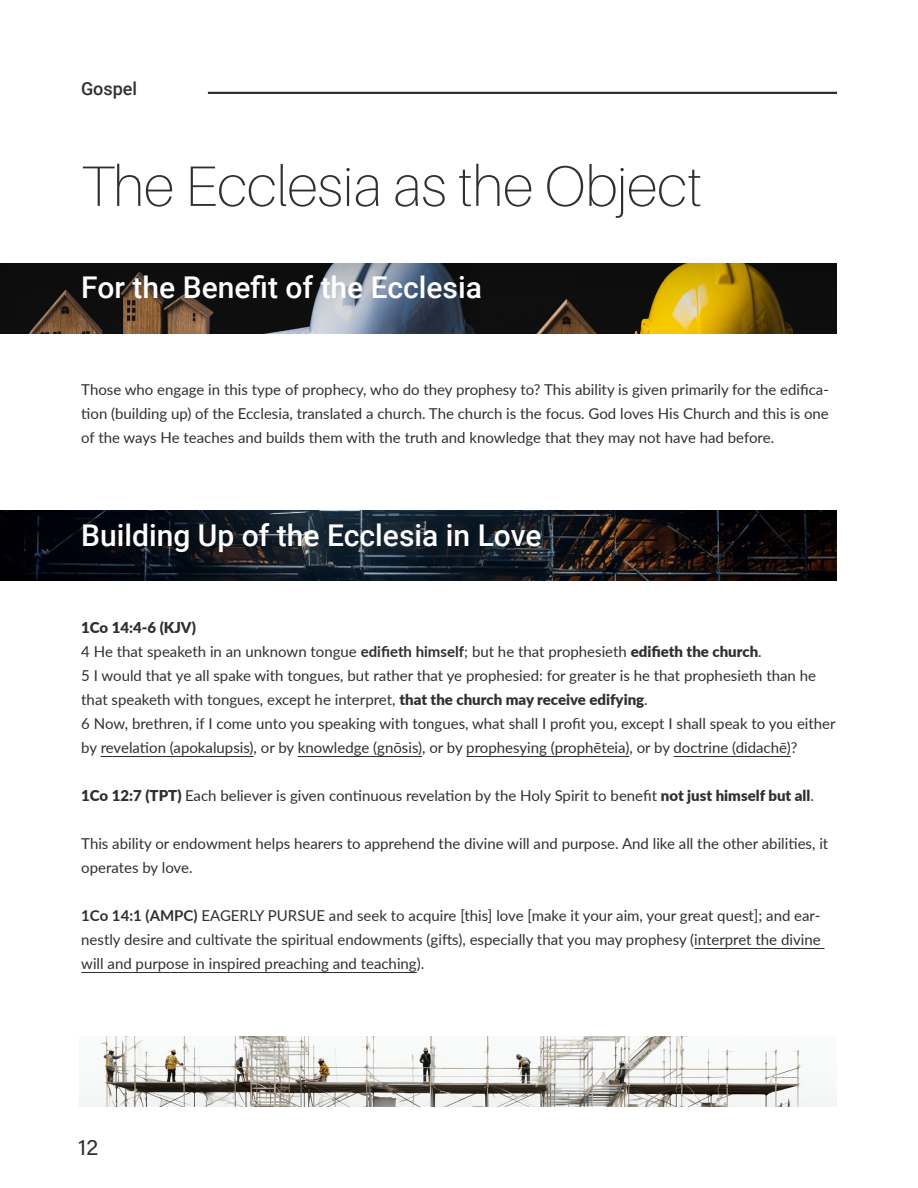
<style>
.page{position:relative;width:918px;height:1188px;background:#fff}
.page>*{position:absolute;margin:0;border:0;box-sizing:border-box;transform-origin:0 0}
.Align_Left_38pt_Size{font:100 57px "Aileron";color:#312f30}
.Align_Left_20pt_Size{font:500 30px "Roboto";color:#fff}
.t1{font:22.5px "Acumin Variable Concept";color:#312f30}
.t2{font:500 18px "Roboto";color:#312f30}
.Align_Left_10pt_Size{font:15px/24px "Lato";color:#312f30}
.Align_Left_10pt_Size-2{font:900 15px "Lato";color:#312f30}
.s1{font-weight:700}
.s2{font-weight:900}
</style>
<div class="page">
<img style="left:0;top:263px;width:837px;height:70px">
<img style="left:0;top:510px;width:837px;height:70px">
<img style="left:79px;top:1037px;width:758px;height:70px">
<hr style="left:208px;top:92px;width:629px;height:2px;background:#312f30">
<hr style="left:101px;top:756px;width:153px;height:1px;background:#312f30">
<hr style="left:298px;top:756px;width:124px;height:1px;background:#312f30">
<hr style="left:466px;top:756px;width:163px;height:1px;background:#312f30">
<hr style="left:674px;top:756px;width:117px;height:1px;background:#312f30">
<hr style="left:694px;top:948px;width:131px;height:1px;background:#312f30">
<hr style="left:81px;top:972px;width:336px;height:1px;background:#312f30">
<p class="t2" style="left:81px;top:75px;width:58px">Gospel</p>
<p class="Align_Left_38pt_Size" style="left:81px;top:155px;width:622px">The Ecclesia as the Object</p>
<p class="Align_Left_20pt_Size" style="left:81px;top:266px;width:402px">For the Benefit of the Ecclesia</p>
<p class="Align_Left_10pt_Size" style="left:81px;top:377px;width:749px;text-align:justify">Those who engage in this type of prophecy, who do they prophesy to? This ability is given primarily for the edifica&shy;tion (building up) of the Ecclesia, translated a church. The church is the focus. God loves His Church and this is one of the ways He teaches and builds them with the truth and knowledge that they may not have had before.</p>
<p class="Align_Left_20pt_Size" style="left:81px;top:514px;width:462px">Building Up of the Ecclesia in Love</p>
<p class="Align_Left_10pt_Size-2" style="left:81px;top:616px;width:116px">1Co 14:4-6 (KJV)</p>
<p class="Align_Left_10pt_Size" style="left:81px;top:639px;width:682px">4 He that speaketh in an unknown tongue <span class="s1">edifieth himself</span>; but he that prophesieth <span class="s2">edifieth the church</span>.</p>
<p class="Align_Left_10pt_Size" style="left:81px;top:663px;width:736px">5 I would that ye all spake with tongues, but rather that ye prophesied: for greater is he that prophesieth than he that speaketh with tongues, except he interpret, <span class="s2">that the church may receive edifying</span>.</p>
<p class="Align_Left_10pt_Size" style="left:81px;top:711px;width:756px">6 Now, brethren, if I come unto you speaking with tongues, what shall I profit you, except I shall speak to you either by revelation (apokalupsis), or by knowledge (gnōsis), or by prophesying (prophēteia), or by doctrine (didachē)?</p>
<p class="Align_Left_10pt_Size" style="left:81px;top:783px;width:734px"><span class="s2">1Co 12:7 (TPT)</span> Each believer is given continuous revelation by the Holy Spirit to benefit <span class="s2">not just himself but all</span>.</p>
<p class="Align_Left_10pt_Size" style="left:81px;top:831px;width:749px">This ability or endowment helps hearers to apprehend the divine will and purpose. And like all the other abilities, it operates by love.</p>
<p class="Align_Left_10pt_Size" style="left:81px;top:903px;width:741px;text-align:justify"><span class="s1">1Co 14:1 (AMPC)</span> EAGERLY PURSUE and seek to acquire [this] love [make it your aim, your great quest]; and ear&shy;nestly desire and cultivate the spiritual endowments (gifts), especially that you may prophesy (interpret the divine will and purpose in inspired preaching and teaching).</p>
<h3 class="t1" style="left:78px;top:1132px;width:22px">12</h3>
</div>
